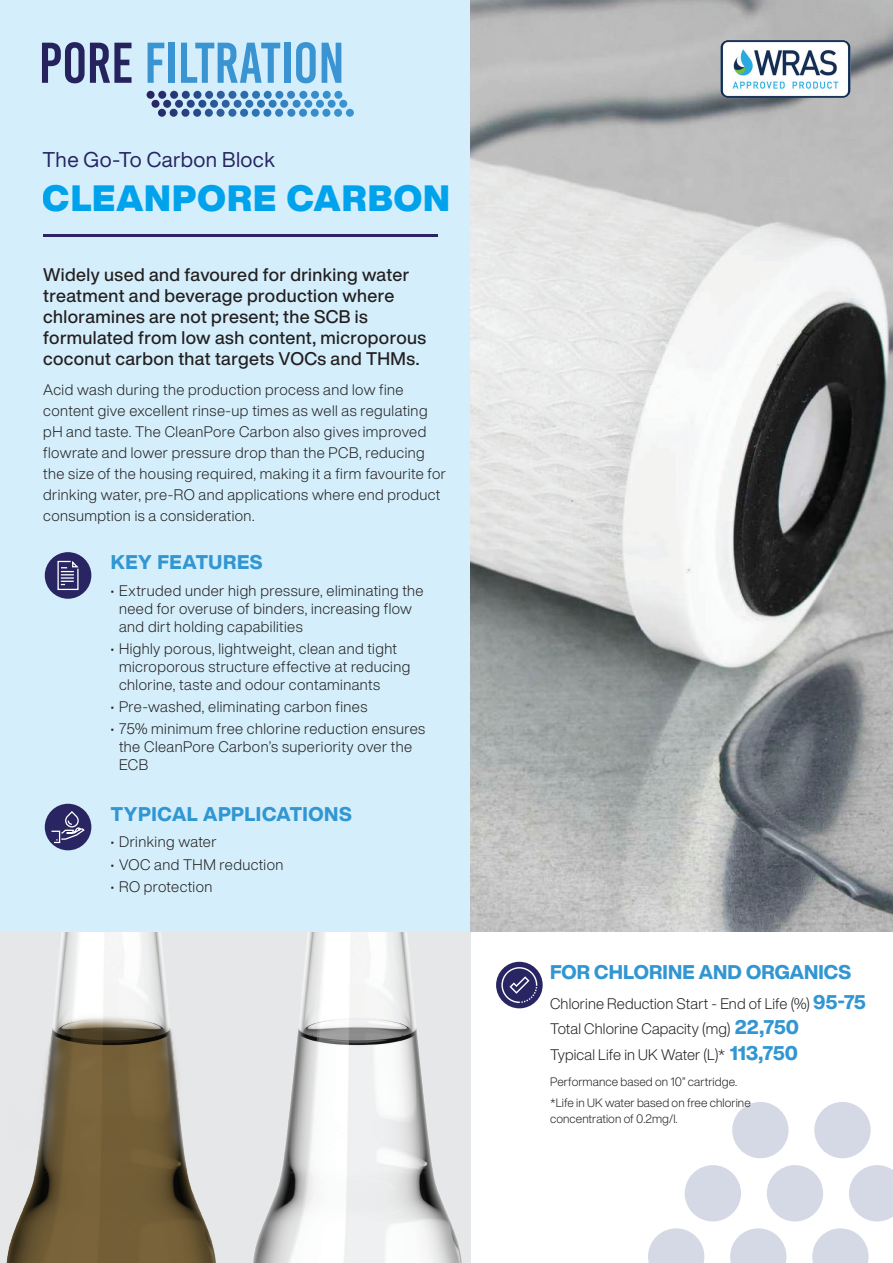
<style>
.page{position:relative;width:893px;height:1263px;background:#fff}
.page>*{position:absolute;margin:0;border:0;box-sizing:border-box;transform-origin:0 0}
.t1{font:900 36px "Helvetica Now Display";letter-spacing:.03em;color:#00aeef}
.t2{font:21px "Helvetica Now Display";letter-spacing:.02em;color:#282562}
.t3{font:800 19.5px "Helvetica Now Display";letter-spacing:.01em;color:#3196d2}
.t4{font:800 19.5px "Helvetica Now Display";letter-spacing:.035em;color:#3196d2}
.t5{font:500 18px/21px "Helvetica Now Display";letter-spacing:.02em;color:#231f20}
.t6{font:300 15px/21px "Helvetica Now Display";letter-spacing:.03em;color:#231f20}
.t7{font:300 15px/25.5px "Helvetica Now Display";letter-spacing:.01em;color:#231f20}
.t8{font:300 12px/20.7px "Helvetica Now Display";letter-spacing:.005em;color:#231f20}
.s1{font-weight:800;font-size:19.5px;color:#3196d2}
</style>
<div class="page">
<div style="left:732px;top:1102px;width:56px;height:56px;background:#d4d9e5;border-radius:28px"></div>
<div style="left:814px;top:1102px;width:57px;height:56px;background:#d4d9e5;border-radius:28px"></div>
<div style="left:685px;top:1165px;width:56px;height:56px;background:#d4d9e5;border-radius:28px"></div>
<div style="left:767px;top:1165px;width:56px;height:56px;background:#d4d9e5;border-radius:28px"></div>
<svg style="left:849px;top:1165px;width:44px;height:56px;background:#dadee8"></svg>
<svg style="left:812px;top:1228px;width:57px;height:35px"></svg>
<svg style="left:730px;top:1228px;width:56px;height:35px"></svg>
<svg style="left:648px;top:1228px;width:56px;height:35px"></svg>
<img style="left:0;top:931px;width:471px;height:332px">
<div style="left:0;top:0;width:893px;height:931px;background:#d4effb"></div>
<img style="left:471px;top:0;width:422px;height:931px">
<hr style="left:43px;top:235px;width:395px;height:2px;background:#282562">
<img style="left:720px;top:40px;width:130px;height:58px">
<div style="left:45px;top:804px;width:46px;height:46px;background:#282562;border-radius:50%"></div>
<svg style="left:50px;top:810px;width:35px;height:34px"></svg>
<div style="left:45px;top:552px;width:46px;height:47px;background:#282562;border-radius:50%"></div>
<svg style="left:57px;top:560px;width:22px;height:31px"></svg>
<div style="left:496px;top:962px;width:47px;height:46px;background:#282562;border-radius:50%"></div>
<svg style="left:501px;top:967px;width:36px;height:36px"></svg>
<svg style="left:147px;top:91px;width:200px;height:17px"></svg>
<svg style="left:42px;top:42px;width:90px;height:41px"></svg>
<svg style="left:148px;top:43px;width:16px;height:40px"></svg>
<div style="left:168px;top:43px;width:6px;height:40px;background:#3a94d1"></div>
<svg style="left:181px;top:43px;width:99px;height:40px"></svg>
<div style="left:284px;top:43px;width:6px;height:40px;background:#3a94d1"></div>
<svg style="left:296px;top:42px;width:20px;height:41px"></svg>
<svg style="left:322px;top:43px;width:19px;height:40px"></svg>
<h2 class="t2" style="left:43px;top:145px;width:234px">The Go-To Carbon Block</h2>
<h1 class="t1" style="left:43px;top:173px;width:409px">CLEANPORE CARBON</h1>
<p class="t5" style="left:43px;top:264px;width:384px">Widely used and favoured for drinking water treatment and beverage production where chloramines are not present; the SCB is formulated from low ash content, microporous coconut carbon that targets VOCs and THMs.</p>
<p class="t6" style="left:43px;top:379px;width:404px">Acid wash during the production process and low fine content give excellent rinse-up times as well as regulating pH and taste. The CleanPore Carbon also gives improved flowrate and lower pressure drop than the PCB, reducing the size of the housing required, making it a firm favourite for drinking water, pre-RO and applications where end product consumption is a consideration.</p>
<h3 class="t4" style="left:111px;top:549px;width:153px">KEY FEATURES</h3>
<p class="t6" style="left:119px;top:581px;width:306px;line-height:18px;text-indent:-9px">• Extruded under high pressure, eliminating the need for overuse of binders, increasing flow and dirt holding capabilities</p>
<p class="t6" style="left:119px;top:639px;width:293px;line-height:18px;text-indent:-9px">• Highly porous, lightweight, clean and tight microporous structure effective at reducing chlorine, taste and odour contaminants</p>
<p class="t6" style="left:111px;top:696px;width:258px">• Pre-washed, eliminating carbon fines</p>
<p class="t6" style="left:119px;top:720px;width:308px;line-height:18px;text-indent:-9px">• 75% minimum free chlorine reduction ensures the CleanPore Carbon’s superiority over the<br>ECB</p>
<h3 class="t3" style="left:111px;top:800px;width:243px">TYPICAL APPLICATIONS</h3>
<p class="t6" style="left:111px;top:831px;width:108px">• Drinking water</p>
<p class="t6" style="left:111px;top:854px;width:174px">• VOC and THM reduction</p>
<p class="t6" style="left:111px;top:876px;width:103px">• RO protection</p>
<h3 class="t3" style="left:550px;top:958px;width:302px">FOR CHLORINE AND ORGANICS</h3>
<p class="t7" style="left:550px;top:990px;width:317px">Chlorine Reduction Start - End of Life (%) <span class="s1">95-75<br></span>Total Chlorine Capacity (mg) <span class="s1">22,750<br></span>Typical Life in UK Water (L)* <span class="s1">113,750</span></p>
<p class="t8" style="left:550px;top:1071px;width:202px">Performance based on 10” cartridge. *Life in UK water based on free chlorine</p>
<p class="t8" style="left:550px;top:1108px;width:129px">concentration of 0.2mg/l.</p>
</div>
